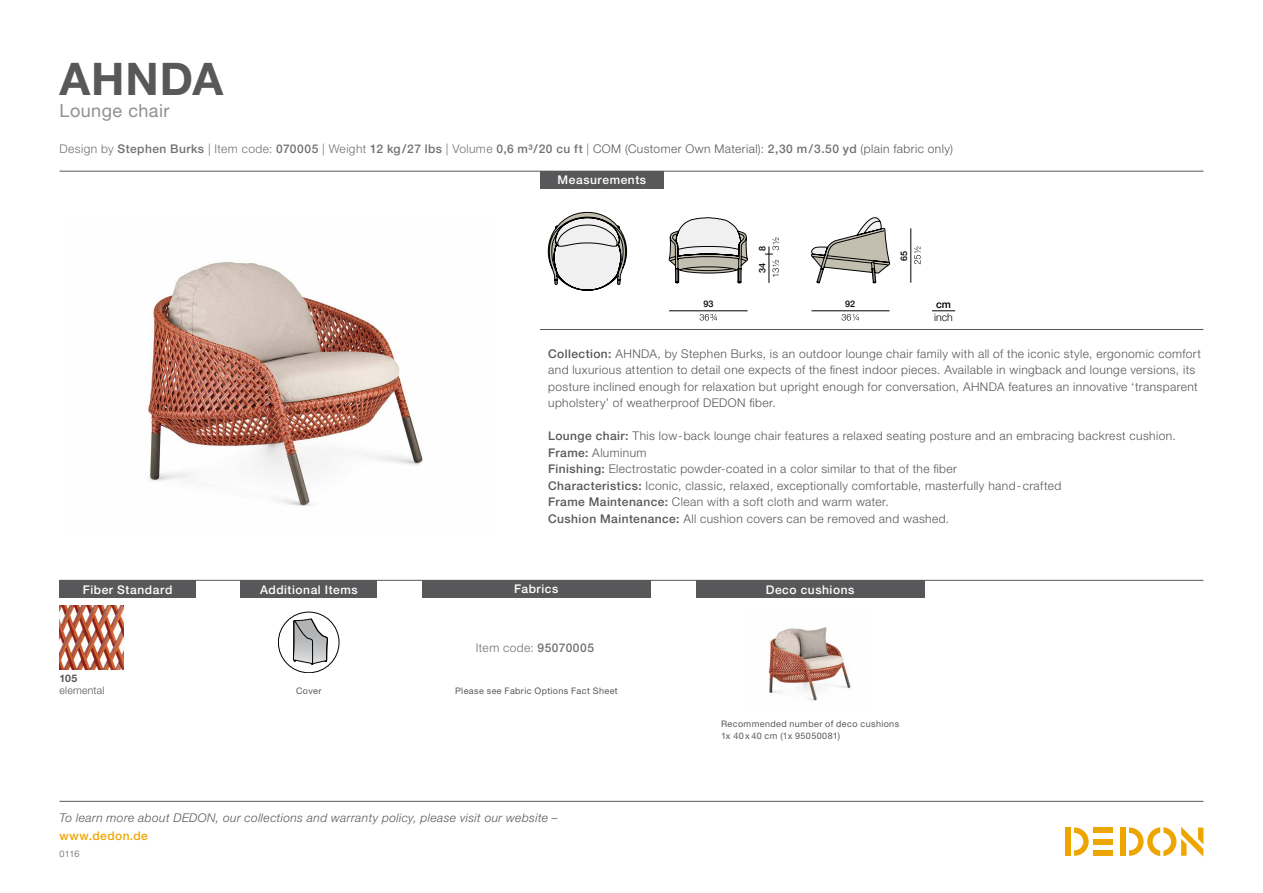
<style>
.page{position:relative;width:1263px;height:893px;background:#fff}
.page>*{position:absolute;margin:0;border:0;box-sizing:border-box;transform-origin:0 0}
.t1{font:700 45px "Helvetica Neue LT";letter-spacing:.02em;color:#58585a}
.t2{font:18px "Helvetica Neue LT";letter-spacing:.025em;color:#928f8f}
.t3{font:300 12px/16.5px "Helvetica Neue LT";letter-spacing:.035em;color:#58585a}
.t4{font:500 12px "Helvetica Neue LT";letter-spacing:.035em;color:#727171}
.t5{font:italic 300 12px "Helvetica Neue LT";letter-spacing:.035em;color:#58585a}
.t6{font:500 12px "Helvetica Neue LT";letter-spacing:.045em;color:#fff}
.t7{font:300 12px "Helvetica Neue LT";letter-spacing:.035em;color:#727171}
.t8{font:500 12px "Helvetica Neue LT";letter-spacing:.035em;color:#eea500}
.t9{font:300 10.5px "Helvetica Neue LT";letter-spacing:.02em;color:#58585a}
.t10{font:300 10.5px "Helvetica Neue";color:#010101}
.t11{font:700 10.5px "Helvetica Neue LT";color:#58585a}
.t12{font:500 10.5px "Helvetica Neue";color:#010101}
.t13{font:9px/12px "Helvetica Neue LT";letter-spacing:.045em;color:#58585a}
.t14{font:500 9px "Helvetica Neue";color:#010101}
.t15{font:300 9px "Helvetica Neue LT";color:#58585a}
.s1{font-weight:300}
.s2{font-weight:300;color:#58585a}
.s3{font-weight:500}
</style>
<div class="page">
<div style="left:1120px;top:827px;width:5px;height:29px;background:#eea500"></div>
<div style="left:1094px;top:827px;width:19px;height:6px;background:#eea500"></div>
<div style="left:1094px;top:850px;width:19px;height:6px;background:#eea500"></div>
<div style="left:1094px;top:839px;width:19px;height:5px;background:#eea500"></div>
<svg style="left:1074px;top:827px;width:15px;height:29px"></svg>
<div style="left:1065px;top:827px;width:6px;height:29px;background:#eea500"></div>
<svg style="left:1129px;top:827px;width:74px;height:29px"></svg>
<hr style="left:60px;top:801px;width:1143px;height:1px;background:#565757">
<img style="left:148px;top:261px;width:275px;height:245px">
<img style="left:60px;top:605px;width:63px;height:64px">
<hr style="left:60px;top:580px;width:1143px;height:1px;background:#565757">
<hr style="left:60px;top:171px;width:1143px;height:1px;background:#565757">
<hr style="left:540px;top:329px;width:663px;height:1px;background:#565757">
<div style="left:540px;top:171px;width:124px;height:17px;background:#58585a"></div>
<div style="left:60px;top:580px;width:136px;height:18px;background:#58585a"></div>
<div style="left:422px;top:580px;width:228px;height:17px;background:#58585a"></div>
<div style="left:241px;top:580px;width:136px;height:18px;background:#58585a"></div>
<div style="left:278px;top:612px;width:61px;height:61px;border:1px solid #000;border-radius:50%"></div>
<svg style="left:293px;top:619px;width:35px;height:46px"></svg>
<svg style="left:932px;top:311px;width:23px;height:1px"></svg>
<hr style="left:811px;top:311px;width:78px;height:1px;background:#010101">
<svg style="left:841px;top:314px;width:18px;height:7px"></svg>
<hr style="left:910px;top:228px;width:1px;height:55px;background:#010101">
<svg style="left:914px;top:247px;width:7px;height:17px"></svg>
<hr style="left:769px;top:246px;width:1px;height:37px;background:#010101">
<svg style="left:765px;top:238px;width:14px;height:39px"></svg>
<hr style="left:669px;top:311px;width:79px;height:1px;background:#010101">
<svg style="left:700px;top:314px;width:17px;height:7px"></svg>
<svg style="left:811px;top:217px;width:79px;height:67px"></svg>
<svg style="left:669px;top:217px;width:79px;height:66px"></svg>
<svg style="left:548px;top:212px;width:79px;height:79px"></svg>
<div style="left:696px;top:580px;width:228px;height:18px;background:#58585a"></div>
<img style="left:768px;top:627px;width:83px;height:74px">
<h1 class="t1" style="left:60px;top:51px;width:165px">AHNDA</h1>
<h2 class="t2" style="left:60px;top:100px;width:112px">Lounge chair</h2>
<p class="t4" style="left:60px;top:142px;width:895px"><span class="s1">Design by</span> Stephen Burks <span class="s1">| Item code:</span> 070005 <span class="s1">| Weight</span> 12 kg/27 lbs <span class="s1">| Volume</span> 0,6 m³/20 cu ft <span class="s1">|</span> <span class="s2">COM (Customer Own Material):</span> 2,30 m/3.50 yd <span class="s2">(plain fabric only)</span></p>
<p class="t6" style="left:558px;top:173px;width:90px">Measurements</p>
<p class="t14" style="left:703px;top:297px;width:12px">93</p>
<p class="t14" style="left:755px;top:251px;width:7px;rotate:-90deg">8</p>
<p class="t14" style="left:755px;top:273px;width:12px;rotate:-90deg">34</p>
<p class="t14" style="left:845px;top:297px;width:12px">92</p>
<p class="t14" style="left:897px;top:261px;width:12px;rotate:-90deg">65</p>
<p class="t12" style="left:936px;top:295px;width:16px">cm</p>
<p class="t10" style="left:934px;top:309px;width:20px">inch</p>
<p class="t6" style="left:83px;top:582px;width:91px">Fiber Standard</p>
<p class="t11" style="left:60px;top:671px;width:19px">105</p>
<p class="t9" style="left:60px;top:684px;width:46px">elemental</p>
<p class="t6" style="left:260px;top:582px;width:99px">Additional Items</p>
<p class="t13" style="left:296px;top:685px;width:27px">Cover</p>
<p class="t3" style="left:548px;top:345px;width:654px"><span class="s3">Collection:</span> AHNDA, by Stephen Burks, is an outdoor lounge chair family with all of the iconic style, ergonomic comfort and luxurious attention to detail one expects of the finest indoor pieces. Available in wingback and lounge versions, its posture inclined enough for relaxation but upright enough for conversation, AHNDA features an innovative ‘transparent upholstery’ of weatherproof DEDON fiber.</p>
<p class="t3" style="left:548px;top:427px;width:629px"><span class="s3">Lounge chair:</span> This low-back lounge chair features a relaxed seating posture and an embracing backrest cushion.<br><span class="s3">Frame:</span> Aluminum<br><span class="s3">Finishing:</span> Electrostatic powder-coated in a color similar to that of the fiber<br><span class="s3">Characteristics:</span> Iconic, classic, relaxed, exceptionally comfortable, masterfully hand-crafted<br><span class="s3">Frame Maintenance:</span> Clean with a soft cloth and warm water.<br><span class="s3">Cushion Maintenance:</span> All cushion covers can be removed and washed.</p>
<p class="t6" style="left:514px;top:582px;width:46px">Fabrics</p>
<p class="t7" style="left:476px;top:640px;width:120px">Item code: <span class="s3">95070005</span></p>
<p class="t13" style="left:455px;top:684px;width:164px">Please see Fabric Options Fact Sheet</p>
<p class="t6" style="left:766px;top:582px;width:90px">Deco cushions</p>
<p class="t13" style="left:721px;top:718px;width:180px">Recommended number of deco cushions<br>1x 40 x 40 cm (1x 95050081)</p>
<p class="t5" style="left:60px;top:811px;width:500px">To learn more about DEDON, our collections and warranty policy, please visit our website –</p>
<p class="t8" style="left:60px;top:829px;width:90px">www.dedon.de</p>
<p class="t15" style="left:60px;top:848px;width:21px">0116</p>
</div>
